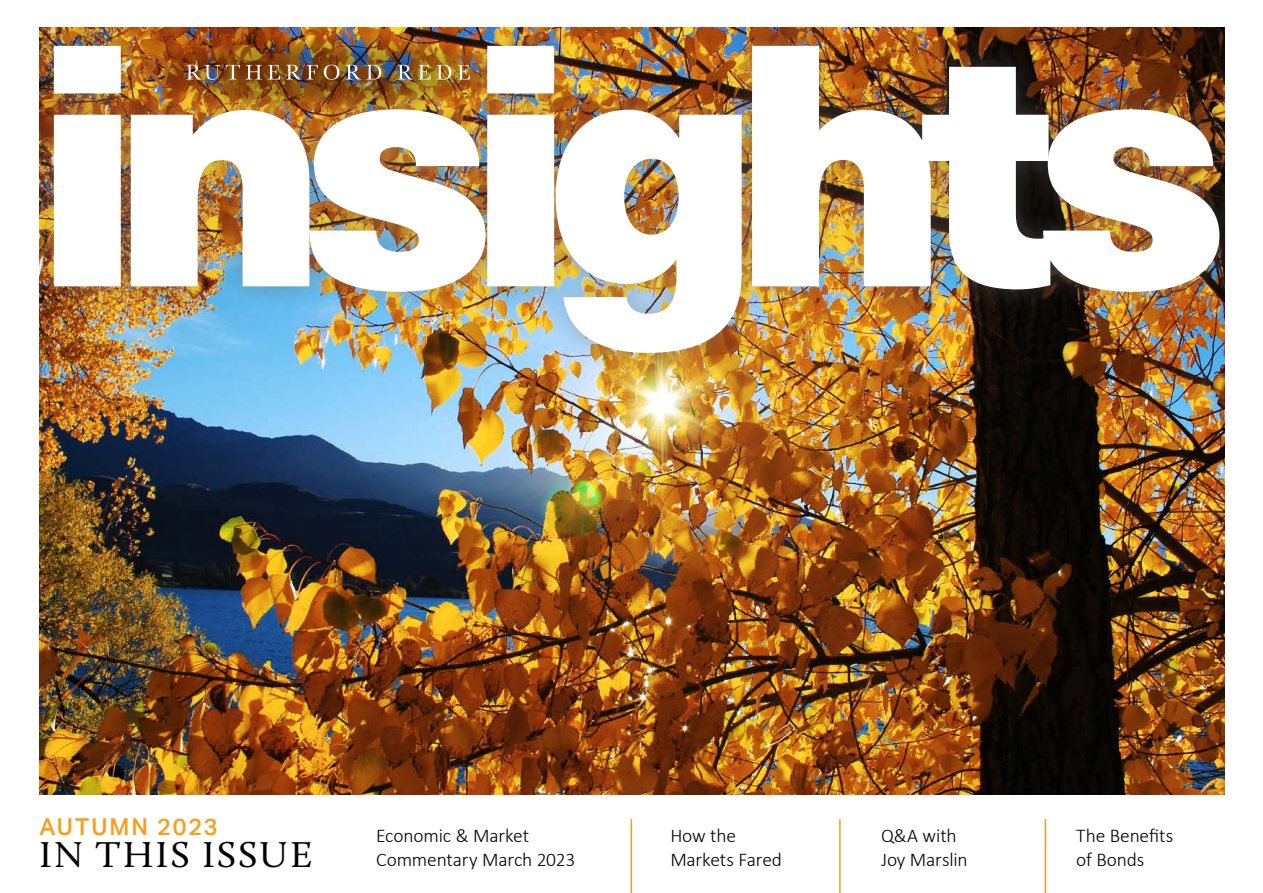
<style>
.page{position:relative;width:1263px;height:893px;background:#fff}
.page>*{position:absolute;margin:0;border:0;box-sizing:border-box;transform-origin:0 0}
.t1{font:900 337.8px "Neue Haas Unica W1 G";letter-spacing:-.075em;color:#fff}
.t2{font:37.2px "Calluna";letter-spacing:.055em;color:#000}
.t3{font:500 23.4px "Aktiv Grotesk";letter-spacing:.085em;color:#f99d1c}
.t4{font:300 19.5px/24px "Calibri";letter-spacing:-.01em;color:#000}
</style>
<div class="page">
<img style="left:39px;top:380px;width:1186px;height:415px">
<hr style="left:630px;top:819px;width:2px;height:74px;background:#f99d1c">
<hr style="left:839px;top:819px;width:2px;height:74px;background:#f99d1c">
<hr style="left:1045px;top:819px;width:1px;height:74px;background:#f99d1c">
<div style="left:39px;top:20px;width:1187px;height:360px;background:#6d6e71;opacity:.45"></div>
<h1 class="t1" style="left:35px;top:-102px;width:1195px">insights</h1>
<p class="t3" style="left:40px;top:813px;width:180px">AUTUMN 2023</p>
<h2 class="t2" style="left:39px;top:832px;width:275px">IN THIS ISSUE</h2>
<p class="t4" style="left:376px;top:823px;width:201px">Economic &amp; Market<br>Commentary March 2023</p>
<p class="t4" style="left:670px;top:823px;width:113px">How the<br>Markets Fared</p>
<p class="t4" style="left:881px;top:823px;width:88px">Q&amp;A with<br>Joy Marslin</p>
<p class="t4" style="left:1076px;top:823px;width:99px">The Benefits of Bonds</p>
</div>
